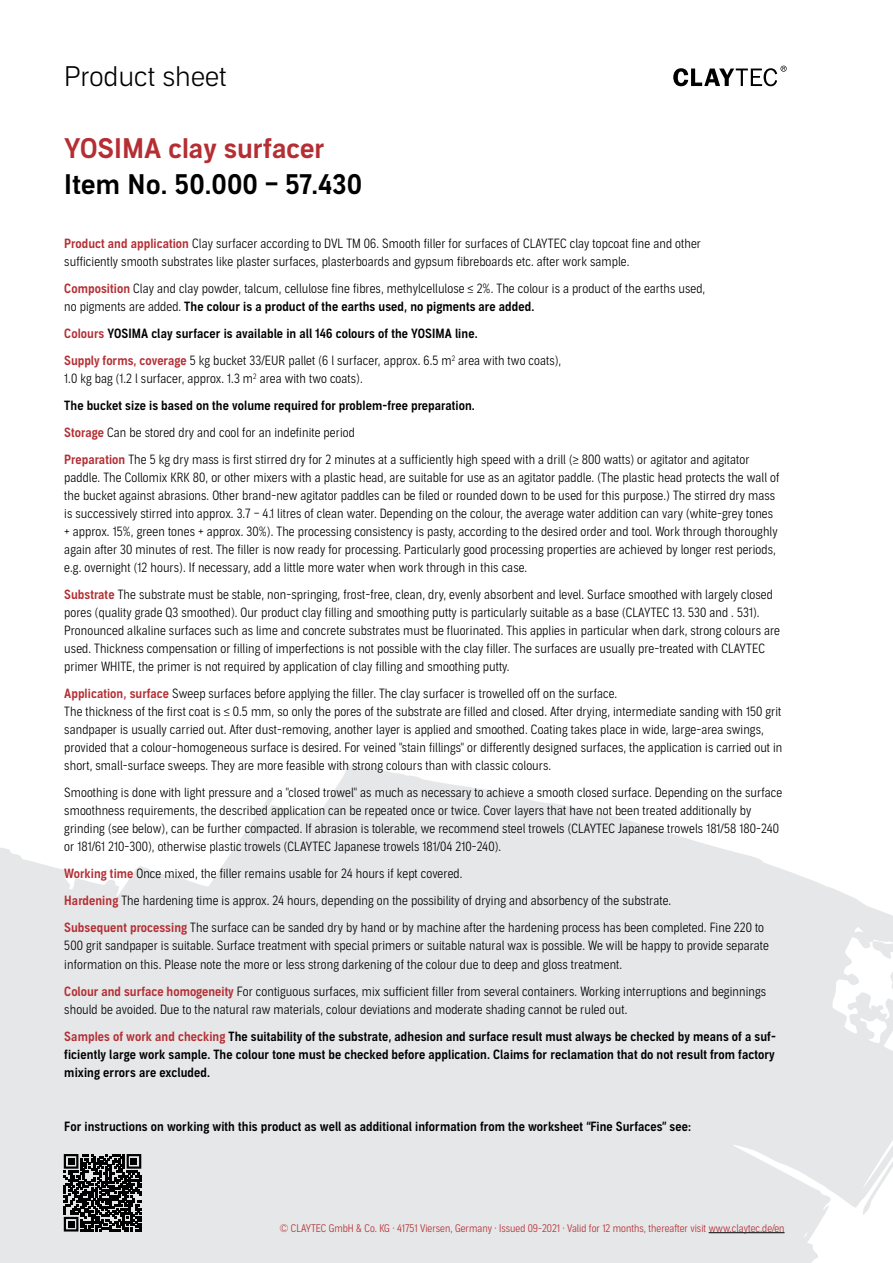
<style>
.page{position:relative;width:893px;height:1263px;background:#fff}
.page>*{position:absolute;margin:0;border:0;box-sizing:border-box;transform-origin:0 0}
.t1{font:27px "Aago Sm";color:#000}
.t2{font:27px "Aago Sm";color:#b42e33}
.t3{font:300 27px "Aago";color:#000}
.t4{font:300 12.75px/18px "Aago Condensed";letter-spacing:.005em;color:#000}
.t5{font:12.75px/18px "Aago Condensed Sm";letter-spacing:.005em;color:#000}
.t6{font:300 10.5px "Aago Condensed";color:#b42e33}
.s1{font-family:"Aago Condensed Sm";font-weight:400;color:#b42e33}
.s2{font-family:"Aago Condensed";font-weight:300}
.s3{color:#b42e33}
</style>
<div class="page">
<svg style="left:0;top:765px;width:893px;height:497px;fill:#e6e7e8"></svg>
<hr style="left:709px;top:1232px;width:75px;height:1px;background:#000">
<svg style="left:673px;top:66px;width:114px;height:20px"></svg>
<svg style="left:64px;top:1154px;width:77px;height:77px;background:#464646"></svg>
<h1 class="t3" style="left:64px;top:61px;width:164px">Product sheet</h1>
<h1 class="t2" style="left:64px;top:133px;width:262px">YOSIMA clay surfacer</h1>
<h1 class="t1" style="left:64px;top:169px;width:299px">Item No. 50.000 – 57.430</h1>
<p class="t4" style="left:64px;top:235px;width:638px"><span class="s1">Product and application</span> Clay surfacer according to DVL TM 06. Smooth filler for surfaces of CLAYTEC clay topcoat fine and other sufficiently smooth substrates like plaster surfaces, plasterboards and gypsum fibreboards etc. after work sample.</p>
<p class="t4" style="left:64px;top:280px;width:643px"><span class="s1">Composition</span> Clay and clay powder, talcum, cellulose fine fibres, methylcellulose ≤ 2%. The colour is a product of the earths used,</p>
<p class="t5" style="left:64px;top:294px;width:471px;line-height:27px"><span class="s2">no pigments are added.</span> The colour is a product of the earths used, no pigments are added.<br><span class="s3">Colours</span> YOSIMA clay surfacer is available in all 146 colours of the YOSIMA line.</p>
<p class="t4" style="left:64px;top:352px;width:498px"><span class="s1">Supply forms, coverage</span> 5 kg bucket 33/EUR pallet (6 l surfacer, approx. 6.5 m<sup>2</sup> area with two coats),<br>1.0 kg bag (1.2 l surfacer, approx. 1.3 m<sup>2</sup> area with two coats).</p>
<p class="t5" style="left:64px;top:397px;width:412px">The bucket size is based on the volume required for problem-free preparation.</p>
<p class="t4" style="left:64px;top:420px;width:687px;line-height:27px"><span class="s1">Storage</span> Can be stored dry and cool for an indefinite period<br><span class="s1">Preparation</span> The 5 kg dry mass is first stirred dry for 2 minutes at a sufficiently high speed with a drill (≥ 800 watts) or agitator and agitator</p>
<p class="t4" style="left:64px;top:469px;width:716px">paddle. The Collomix KRK 80, or other mixers with a plastic head, are suitable for use as an agitator paddle. (The plastic head protects the wall of the bucket against abrasions. Other brand-new agitator paddles can be filed or rounded down to be used for this purpose.) The stirred dry mass is successively stirred into approx. 3.7 – 4.1 litres of clean water. Depending on the colour, the average water addition can vary (white-grey tones + approx. 15%, green tones + approx. 30%). The processing consistency is pasty, according to the desired order and tool. Work through thoroughly again after 30 minutes of rest. The filler is now ready for processing. Particularly good processing properties are achieved by longer rest periods, e.g. overnight (12 hours). If necessary, add a little more water when work through in this case.</p>
<p class="t4" style="left:64px;top:586px;width:717px"><span class="s1">Substrate</span> The substrate must be stable, non-springing, frost-free, clean, dry, evenly absorbent and level. Surface smoothed with largely closed pores (quality grade Q3 smoothed). Our product clay filling and smoothing putty is particularly suitable as a base (CLAYTEC 13. 530 and . 531).<br>Pronounced alkaline surfaces such as lime and concrete substrates must be fluorinated. This applies in particular when dark, strong colours are used. Thickness compensation or filling of imperfections is not possible with the clay filler. The surfaces are usually pre-treated with CLAYTEC primer WHITE, the primer is not required by application of clay filling and smoothing putty.</p>
<p class="t4" style="left:64px;top:685px;width:720px"><span class="s1">Application, surface</span> Sweep surfaces before applying the filler. The clay surfacer is trowelled off on the surface.<br>The thickness of the first coat is ≤ 0.5 mm, so only the pores of the substrate are filled and closed. After drying, intermediate sanding with 150 grit sandpaper is usually carried out. After dust-removing, another layer is applied and smoothed. Coating takes place in wide, large-area swings, provided that a colour-homogeneous surface is desired. For veined "stain fillings" or differently designed surfaces, the application is carried out in short, small-surface sweeps. They are more feasible with strong colours than with classic colours.</p>
<p class="t4" style="left:64px;top:784px;width:719px">Smoothing is done with light pressure and a "closed trowel" as much as necessary to achieve a smooth closed surface. Depending on the surface smoothness requirements, the described application can be repeated once or twice. Cover layers that have not been treated additionally by grinding (see below), can be further compacted. If abrasion is tolerable, we recommend steel trowels (CLAYTEC Japanese trowels 181/58 180-240 or 181/61 210-300), otherwise plastic trowels (CLAYTEC Japanese trowels 181/04 210-240).</p>
<p class="t4" style="left:64px;top:861px;width:701px;line-height:27px"><span class="s1">Working time</span> Once mixed, the filler remains usable for 24 hours if kept covered.<br><span class="s1">Hardening</span> The hardening time is approx. 24 hours, depending on the possibility of drying and absorbency of the substrate.<br><span class="s1">Subsequent processing</span> The surface can be sanded dry by hand or by machine after the hardening process has been completed. Fine 220 to</p>
<p class="t4" style="left:64px;top:937px;width:706px">500 grit sandpaper is suitable. Surface treatment with special primers or suitable natural wax is possible. We will be happy to provide separate information on this. Please note the more or less strong darkening of the colour due to deep and gloss treatment.</p>
<p class="t4" style="left:64px;top:982px;width:703px"><span class="s1">Colour and surface homogeneity</span> For contiguous surfaces, mix sufficient filler from several containers. Working interruptions and beginnings should be avoided. Due to the natural raw materials, colour deviations and moderate shading cannot be ruled out.</p>
<p class="t5" style="left:64px;top:1027px;width:713px;text-align:justify"><span class="s3">Samples of work and checking</span> The suitability of the substrate, adhesion and surface result must always be checked by means of a suf&shy;ficiently large work sample. The colour tone must be checked before application. Claims for reclamation that do not result from factory mixing errors are excluded.</p>
<p class="t5" style="left:64px;top:1117px;width:628px">For instructions on working with this product as well as additional information from the worksheet “Fine Surfaces” see:</p>
<p class="t6" style="left:280px;top:1222px;width:506px">© CLAYTEC GmbH &amp; Co. KG · 41751 Viersen, Germany · Issued 09-2021 · Valid for 12 months, thereafter visit www.claytec.de/en</p>
</div>
